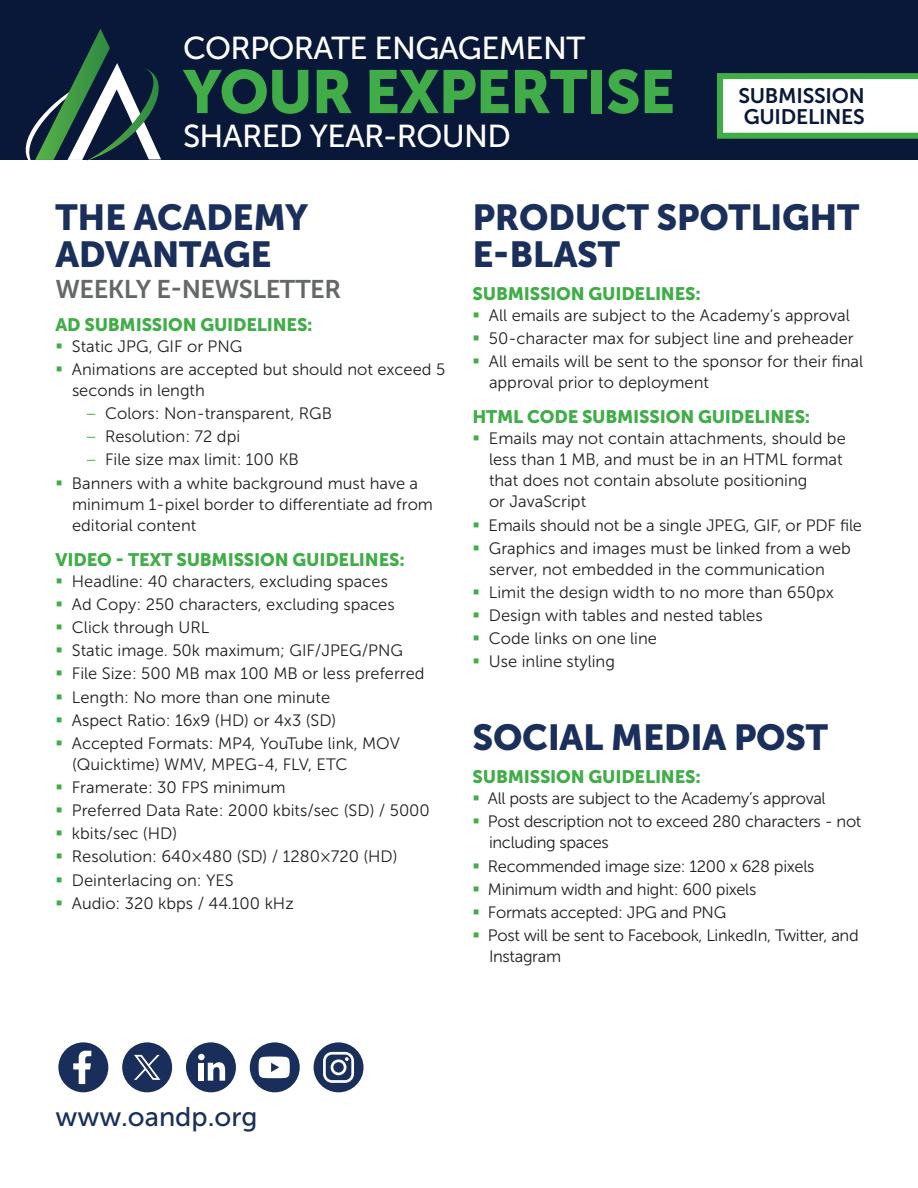
<style>
.page{position:relative;width:918px;height:1188px;background:#fff}
.page>*{position:absolute;margin:0;border:0;box-sizing:border-box;transform-origin:0 0}
.t1{font:60.45px "Museo Sans 900";letter-spacing:-.02em;color:#41ad49}
.Primary_Title{font:36px/37.5px "Museo Sans 900";letter-spacing:-.01em;color:#1a2f5b}
.List_Title{font:36px/37.5px "Museo Sans 900";letter-spacing:-.01em;color:#1a2f5b}
.t2{font:31.65px "Museo Sans 500";letter-spacing:-.02em;color:#fff}
.t3{font:27px "Museo Sans 500";color:#1a2f5b}
.Subtitle{font:25.5px "Museo Sans 700";letter-spacing:-.02em;color:#646869}
.CONTENT_TITLE{font:21px/21px "Museo Sans 700";letter-spacing:-.01em;color:#091838}
.List_Title-2{font:18px "Museo Sans 900";letter-spacing:-.01em;color:#41ad49}
.t4{font:16.5px/21px "Museo Sans 300";color:#231f20}
.t5{font:16.5px/21px "Museo Sans 300";letter-spacing:-.02em;color:#231f20}
.s1{color:#41ad49}
</style>
<div class="page">
<div style="left:0;top:0;width:918px;height:160px;background:#091838"></div>
<svg style="left:25px;top:29px;width:136px;height:132px"></svg>
<svg style="left:717px;top:73px;width:201px;height:66px;background:#d6ecd8"></svg>
<svg style="left:58px;top:1042px;width:51px;height:51px"></svg>
<svg style="left:249px;top:1042px;width:51px;height:51px"></svg>
<svg style="left:122px;top:1042px;width:51px;height:51px"></svg>
<svg style="left:186px;top:1042px;width:50px;height:51px"></svg>
<div style="left:199px;top:1063px;width:5px;height:18px;background:#fff"></div>
<div style="left:198px;top:1054px;width:7px;height:6px;background:#fff;border-radius:50%"></div>
<svg style="left:313px;top:1042px;width:51px;height:51px"></svg>
<p class="t2" style="left:183px;top:30px;width:404px">CORPORATE ENGAGEMENT</p>
<p class="t1" style="left:183px;top:58px;width:494px">YOUR EXPERTISE</p>
<p class="t2" style="left:183px;top:119px;width:329px">SHARED YEAR-ROUND</p>
<p class="CONTENT_TITLE" style="left:738px;top:86px;width:128px">SUBMISSION<br>GUIDELINES</p>
<p class="List_Title" style="left:56px;top:198px;width:254px">THE ACADEMY<br>ADVANTAGE</p>
<p class="Subtitle" style="left:56px;top:275px;width:287px">WEEKLY E-NEWSLETTER</p>
<p class="List_Title-2" style="left:56px;top:314px;width:259px">AD SUBMISSION GUIDELINES:</p>
<p class="t4" style="left:72px;top:336px;width:172px">Static JPG, GIF or PNG</p>
<p class="t4" style="left:72px;top:359px;width:375px">Animations are accepted but should not exceed 5 seconds in length</p>
<p class="t4" style="left:86px;top:403px;width:247px"><span class="s1">−</span> Colors: Non-transparent, RGB</p>
<p class="t4" style="left:86px;top:426px;width:155px"><span class="s1">−</span> Resolution: 72 dpi</p>
<p class="t4" style="left:86px;top:449px;width:214px"><span class="s1">−</span> File size max limit: 100 KB</p>
<p class="t4" style="left:72px;top:472px;width:363px">Banners with a white background must have a minimum 1-pixel border to differentiate ad from editorial content</p>
<p class="List_Title-2" style="left:56px;top:549px;width:351px">VIDEO - TEXT SUBMISSION GUIDELINES:</p>
<p class="t4" style="left:72px;top:571px;width:318px">Headline: 40 characters, excluding spaces</p>
<p class="t4" style="left:72px;top:594px;width:324px">Ad Copy: 250 characters, excluding spaces</p>
<p class="t4" style="left:72px;top:617px;width:139px">Click through URL</p>
<p class="t4" style="left:72px;top:640px;width:333px">Static image. 50k maximum; GIF/JPEG/PNG</p>
<p class="t4" style="left:72px;top:663px;width:354px">File Size: 500 MB max 100 MB or less preferred</p>
<p class="t4" style="left:72px;top:686px;width:260px">Length: No more than one minute</p>
<p class="t4" style="left:72px;top:710px;width:266px">Aspect Ratio: 16x9 (HD) or 4x3 (SD)</p>
<p class="t4" style="left:72px;top:733px;width:330px">Accepted Formats: MP4, YouTube link, MOV (Quicktime) WMV, MPEG-4, FLV, ETC</p>
<p class="t4" style="left:72px;top:777px;width:215px">Framerate: 30 FPS minimum</p>
<p class="t4" style="left:72px;top:800px;width:360px">Preferred Data Rate: 2000 kbits/sec (SD) / 5000</p>
<p class="t4" style="left:72px;top:823px;width:107px">kbits/sec (HD)</p>
<p class="t4" style="left:72px;top:846px;width:327px">Resolution: 640×480 (SD) / 1280×720 (HD)</p>
<p class="t4" style="left:72px;top:870px;width:163px">Deinterlacing on: YES</p>
<p class="t4" style="left:72px;top:893px;width:223px">Audio: 320 kbps / 44.100 kHz</p>
<p class="Primary_Title" style="left:472px;top:198px;width:388px">PRODUCT SPOTLIGHT<br>E-BLAST</p>
<p class="List_Title-2" style="left:472px;top:283px;width:230px">SUBMISSION GUIDELINES:</p>
<p class="t4" style="left:489px;top:305px;width:362px">All emails are subject to the Academy’s approval</p>
<p class="t4" style="left:489px;top:328px;width:366px">50-character max for subject line and preheader</p>
<p class="t4" style="left:489px;top:351px;width:376px">All emails will be sent to the sponsor for their final approval prior to deployment</p>
<p class="List_Title-2" style="left:472px;top:407px;width:339px">HTML CODE SUBMISSION GUIDELINES:</p>
<p class="t4" style="left:489px;top:428px;width:358px">Emails may not contain attachments, should be less than 1 MB, and must be in an HTML format that does not contain absolute positioning<br>or JavaScript</p>
<p class="t4" style="left:488px;top:515px;width:375px">Emails should not be a single JPEG, GIF, or PDF file</p>
<p class="t4" style="left:489px;top:538px;width:364px">Graphics and images must be linked from a web server, not embedded in the communication</p>
<p class="t4" style="left:489px;top:582px;width:347px">Limit the design width to no more than 650px</p>
<p class="t4" style="left:489px;top:605px;width:275px">Design with tables and nested tables</p>
<p class="t4" style="left:489px;top:628px;width:170px">Code links on one line</p>
<p class="t4" style="left:489px;top:651px;width:128px">Use inline styling</p>
<p class="Primary_Title" style="left:472px;top:719px;width:357px">SOCIAL MEDIA POST</p>
<p class="List_Title-2" style="left:472px;top:767px;width:230px">SUBMISSION GUIDELINES:</p>
<p class="t5" style="left:488px;top:788px;width:339px">All posts are subject to the Academy’s approval</p>
<p class="t5" style="left:488px;top:811px;width:375px">Post description not to exceed 280 characters - not including spaces</p>
<p class="t5" style="left:488px;top:856px;width:328px">Recommended image size: 1200 x 628 pixels</p>
<p class="t5" style="left:488px;top:879px;width:270px">Minimum width and hight: 600 pixels</p>
<p class="t5" style="left:488px;top:902px;width:240px">Formats accepted: JPG and PNG</p>
<p class="t5" style="left:488px;top:925px;width:372px">Post will be sent to Facebook, LinkedIn, Twitter, and<br>Instagram</p>
<p class="t3" style="left:56px;top:1102px;width:204px">www.oandp.org</p>
</div>
